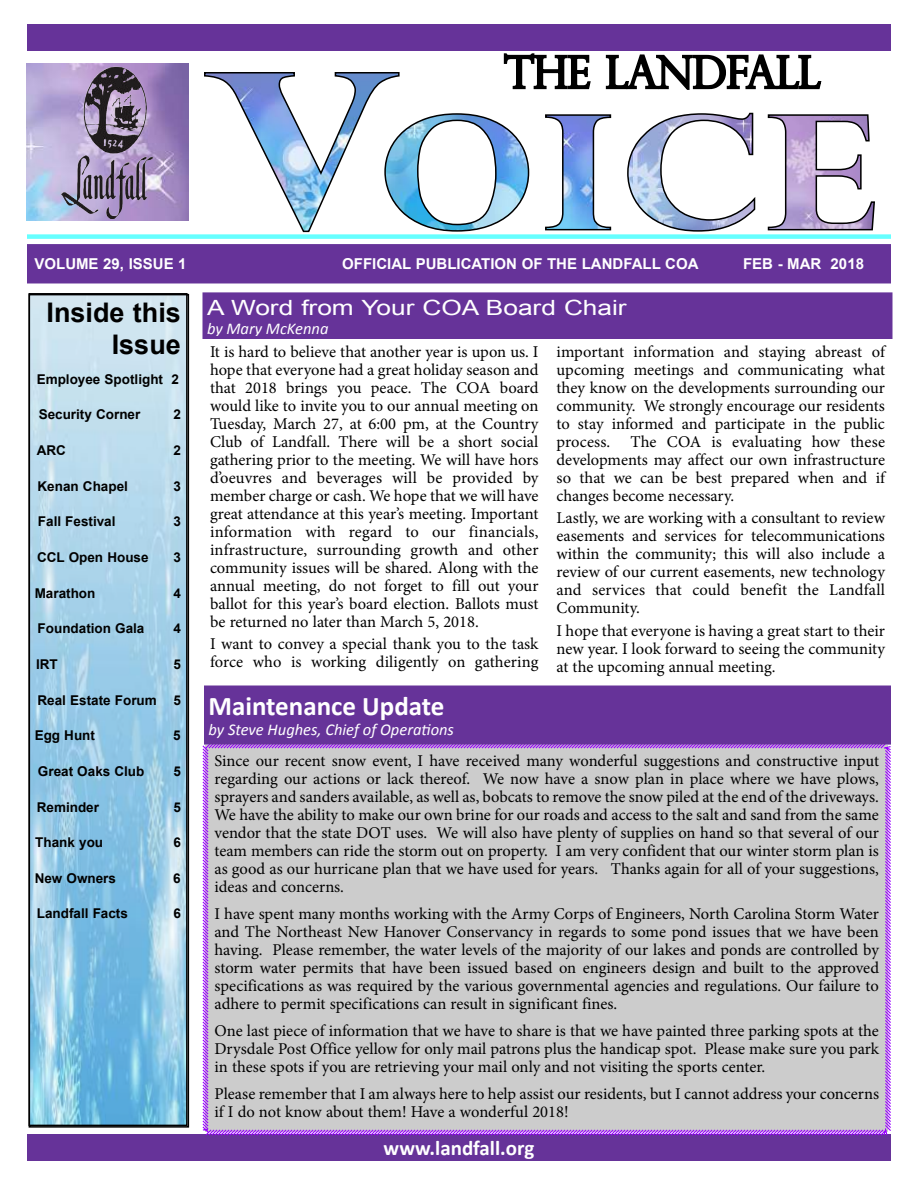
<style>
.page{position:relative;width:918px;height:1188px;background:#fff}
.page>*{position:absolute;margin:0;border:0;box-sizing:border-box;transform-origin:0 0}
.t1{font:300 43.5px "Perpetua Titling";color:#000}
.t2{font:700 27px "Calibri";color:#fff}
.t3{font:700 27px/32.4px "Arial";color:#000;text-align:right}
.t4{font:21px "Arial";color:#fff;scale:1.25 1}
.t5{font:700 21px "Calibri";color:#fff}
.t6{font:16.5px/18px "Minion Pro";color:#000;text-align:justify}
.t7{font:italic 16.5px "Calibri";color:#fff}
.t8{font:700 15px "Arial";color:#fff}
.t9{font:700 13.5px "Arial";color:#000}
</style>
<div class="page">
<div style="left:27px;top:24px;width:864px;height:27px;background:#639"></div>
<div style="left:27px;top:234px;width:864px;height:5px;background:#6ff"></div>
<div style="left:30px;top:247px;width:858px;height:33px;background:#639"></div>
<div style="left:27px;top:244px;width:864px;height:39px;border:6px solid #639"></div>
<div style="left:27px;top:1134px;width:864px;height:27px;background:#639"></div>
<div style="left:202px;top:745px;width:689px;height:391px;background:#ccc"></div>
<div style="left:204px;top:294px;width:687px;height:44px;background:#639"></div>
<div style="left:202px;top:292px;width:690px;height:47px;border:3px solid #639"></div>
<div style="left:206px;top:687px;width:684px;height:56px;background:#639"></div>
<div style="left:204px;top:686px;width:687px;height:59px;border:3px solid #639"></div>
<img style="left:32px;top:297px;width:153px;height:826px">
<div style="left:29px;top:294px;width:160px;height:834px;border:2px solid #000"></div>
<img style="left:204px;top:72px;width:671px;height:161px">
<img style="left:27px;top:63px;width:162px;height:158px">
<img style="left:61px;top:63px;width:92px;height:156px">
<svg style="left:502px;top:53px;width:91px;height:38px"></svg>
<svg style="left:604px;top:54px;width:219px;height:37px"></svg>
<h1 class="t1" style="left:505px;top:46px;width:317px">THE LANDFALL</h1>
<p class="t8" style="left:34px;top:254px;width:154px">VOLUME 29, ISSUE 1</p>
<p class="t8" style="left:342px;top:254px;width:358px">OFFICIAL PUBLICATION OF THE LANDFALL COA</p>
<p class="t8" style="left:743px;top:254px;width:122px">FEB - MAR 2018</p>
<h2 class="t3" style="left:47px;top:297px;width:136px">Inside this<br>Issue</h2>
<p class="t9" style="left:37px;top:370px;width:144px">Employee Spotlight 2</p>
<p class="t9" style="left:39px;top:406px;width:103px">Security Corner</p>
<p class="t9" style="left:173px;top:406px;width:9px">2</p>
<p class="t9" style="left:37px;top:441px;width:31px">ARC</p>
<p class="t9" style="left:173px;top:441px;width:9px">2</p>
<p class="t9" style="left:38px;top:477px;width:92px">Kenan Chapel</p>
<p class="t9" style="left:173px;top:477px;width:9px">3</p>
<p class="t9" style="left:38px;top:513px;width:79px">Fall Festival</p>
<p class="t9" style="left:173px;top:513px;width:9px">3</p>
<p class="t9" style="left:37px;top:548px;width:113px">CCL Open House</p>
<p class="t9" style="left:173px;top:548px;width:9px">3</p>
<p class="t9" style="left:35px;top:584px;width:62px">Marathon</p>
<p class="t9" style="left:173px;top:584px;width:9px">4</p>
<p class="t9" style="left:38px;top:620px;width:108px">Foundation Gala</p>
<p class="t9" style="left:173px;top:620px;width:9px">4</p>
<p class="t9" style="left:36px;top:655px;width:23px">IRT</p>
<p class="t9" style="left:173px;top:655px;width:9px">5</p>
<p class="t9" style="left:38px;top:691px;width:145px">Real Estate Forum 5</p>
<p class="t9" style="left:35px;top:727px;width:62px">Egg Hunt</p>
<p class="t9" style="left:173px;top:727px;width:9px">5</p>
<p class="t9" style="left:38px;top:762px;width:108px">Great Oaks Club</p>
<p class="t9" style="left:173px;top:762px;width:9px">5</p>
<p class="t9" style="left:37px;top:798px;width:64px">Reminder</p>
<p class="t9" style="left:173px;top:798px;width:9px">5</p>
<p class="t9" style="left:35px;top:833px;width:69px">Thank you</p>
<p class="t9" style="left:173px;top:833px;width:9px">6</p>
<p class="t9" style="left:35px;top:869px;width:83px">New Owners</p>
<p class="t9" style="left:173px;top:869px;width:9px">6</p>
<p class="t9" style="left:37px;top:905px;width:93px">Landfall Facts</p>
<p class="t9" style="left:173px;top:905px;width:9px">6</p>
<p class="t4" style="left:207px;top:294px;width:337px">A Word from Your COA Board Chair</p>
<p class="t7" style="left:207px;top:317px;width:123px">by Mary McKenna</p>
<p class="t6" style="left:210px;top:343px;width:330px">It is hard to believe that another year is upon us. I hope that everyone had a great holiday season and that 2018 brings you peace. The COA board would like to invite you to our annual meeting on Tuesday, March 27, at 6:00 pm, at the Country Club of Landfall. There will be a short social gathering prior to the meeting. We will have hors d’oeuvres and beverages will be provided by member charge or cash. We hope that we will have great attendance at this year’s meeting. Important information with regard to our financials, infrastructure, surrounding growth and other community issues will be shared. Along with the annual meeting, do not forget to fill out your ballot for this year’s board election. Ballots must be returned no later than March 5, 2018.</p>
<p class="t6" style="left:210px;top:635px;width:330px">I want to convey a special thank you to the task force who is working diligently on gathering</p>
<h2 class="t2" style="left:208px;top:689px;width:238px">Maintenance Update</h2>
<p class="t7" style="left:208px;top:718px;width:247px">by Steve Hughes, Chief of Operations</p>
<p class="t6" style="left:556px;top:343px;width:330px">important information and staying abreast of upcoming meetings and communicating what they know on the developments surrounding our community. We strongly encourage our residents to stay informed and participate in the public process. The COA is evaluating how these developments may affect our own infrastructure so that we can be best prepared when and if changes become necessary.</p>
<p class="t6" style="left:556px;top:509px;width:330px">Lastly, we are working with a consultant to review easements and services for telecommunications within the community; this will also include a review of our current easements, new technology and services that could benefit the Landfall Community.</p>
<p class="t6" style="left:556px;top:622px;width:330px">I hope that everyone is having a great start to their new year. I look forward to seeing the community at the upcoming annual meeting.</p>
<p class="t6" style="left:214px;top:752px;width:666px">Since our recent snow event, I have received many wonderful suggestions and constructive input regarding our actions or lack thereof. We now have a snow plan in place where we have plows, sprayers and sanders available, as well as, bobcats to remove the snow piled at the end of the driveways.<br>We have the ability to make our own brine for our roads and access to the salt and sand from the same vendor that the state DOT uses. We will also have plenty of supplies on hand so that several of our team members can ride the storm out on property. I am very confident that our winter storm plan is as good as our hurricane plan that we have used for years. Thanks again for all of your suggestions, ideas and concerns.</p>
<p class="t6" style="left:214px;top:905px;width:666px">I have spent many months working with the Army Corps of Engineers, North Carolina Storm Water and The Northeast New Hanover Conservancy in regards to some pond issues that we have been having. Please remember, the water levels of the majority of our lakes and ponds are controlled by storm water permits that have been issued based on engineers design and built to the approved specifications as was required by the various governmental agencies and regulations. Our failure to adhere to permit specifications can result in significant fines.</p>
<p class="t6" style="left:214px;top:1022px;width:666px">One last piece of information that we have to share is that we have painted three parking spots at the Drysdale Post Office yellow for only mail patrons plus the handicap spot. Please make sure you park in these spots if you are retrieving your mail only and not visiting the sports center.</p>
<p class="t6" style="left:214px;top:1085px;width:666px">Please remember that I am always here to help assist our residents, but I cannot address your concerns if I do not know about them! Have a wonderful 2018!</p>
<p class="t5" style="left:384px;top:1135px;width:152px">www.landfall.org</p>
</div>
